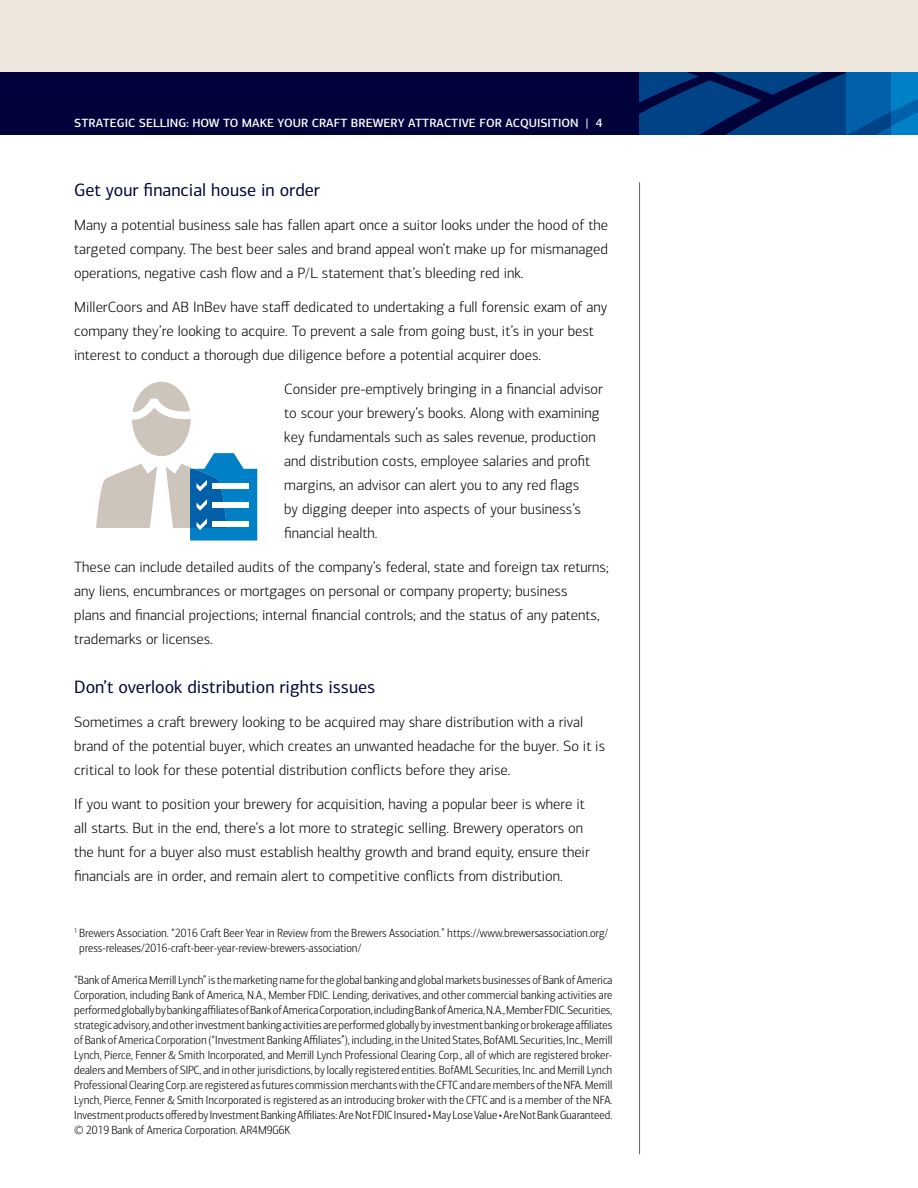
<style>
.page{position:relative;width:918px;height:1188px;background:#fff}
.page>*{position:absolute;margin:0;border:0;box-sizing:border-box;transform-origin:0 0}
.PAGE_Subhead{font:18px "Connections";color:#000239}
.PAGE_Body_Copy{font:300 15px/24px "Connections";color:#000}
.Footnotes{font:300 12px/15px "Connections Cond";color:#000}
.t1{font:500 12px "Connections";color:#fff}
</style>
<div class="page">
<div style="left:0;top:0;width:918px;height:135px;background:#ede7dd"></div>
<div style="left:0;top:72px;width:918px;height:63px;background:#000239"></div>
<svg style="left:639px;top:72px;width:279px;height:63px"></svg>
<hr style="left:639px;top:182px;width:1px;height:972px;background:#626466">
<svg style="left:96px;top:382px;width:161px;height:159px"></svg>
<p class="t1" style="left:74px;top:115px;width:530px">STRATEGIC SELLING: HOW TO MAKE YOUR CRAFT BREWERY ATTRACTIVE FOR ACQUISITION | 4</p>
<p class="PAGE_Subhead" style="left:74px;top:179px;width:247px">Get your financial house in order</p>
<p class="PAGE_Body_Copy" style="left:74px;top:213px;width:535px;text-align:justify">Many a potential business sale has fallen apart once a suitor looks under the hood of the targeted company. The best beer sales and brand appeal won’t make up for mismanaged operations, negative cash flow and a P/L statement that’s bleeding red ink.</p>
<p class="PAGE_Body_Copy" style="left:74px;top:295px;width:535px">MillerCoors and AB InBev have staff dedicated to undertaking a full forensic exam of any company they’re looking to acquire. To prevent a sale from going bust, it’s in your best interest to conduct a thorough due diligence before a potential acquirer does.</p>
<p class="PAGE_Body_Copy" style="left:284px;top:377px;width:320px">Consider pre-emptively bringing in a financial advisor to scour your brewery’s books. Along with examining key fundamentals such as sales revenue, production and distribution costs, employee salaries and profit margins, an advisor can alert you to any red flags<br>by digging deeper into aspects of your business’s financial health.</p>
<p class="PAGE_Body_Copy" style="left:74px;top:555px;width:536px">These can include detailed audits of the company’s federal, state and foreign tax returns; any liens, encumbrances or mortgages on personal or company property; business<br>plans and financial projections; internal financial controls; and the status of any patents, trademarks or licenses.</p>
<p class="PAGE_Subhead" style="left:74px;top:676px;width:302px">Don’t overlook distribution rights issues</p>
<p class="PAGE_Body_Copy" style="left:74px;top:710px;width:532px">Sometimes a craft brewery looking to be acquired may share distribution with a rival brand of the potential buyer, which creates an unwanted headache for the buyer. So it is critical to look for these potential distribution conflicts before they arise.</p>
<p class="PAGE_Body_Copy" style="left:74px;top:792px;width:517px">If you want to position your brewery for acquisition, having a popular beer is where it all starts. But in the end, there’s a lot more to strategic selling. Brewery operators on the hunt for a buyer also must establish healthy growth and brand equity, ensure their financials are in order, and remain alert to competitive conflicts from distribution.</p>
<p class="Footnotes" style="left:79px;top:926px;width:530px;text-indent:-5px"><sup>1</sup> Brewers Association. “2016 Craft Beer Year in Review from the Brewers Association.” https://www.brewersassociation.org/ press-releases/2016-craft-beer-year-review-brewers-association/</p>
<p class="Footnotes" style="left:74px;top:973px;width:540px;text-align:justify">“Bank of America Merrill Lynch” is the marketing name for the global banking and global markets businesses of Bank of America Corporation, including Bank of America, N.A., Member FDIC. Lending, derivatives, and other commercial banking activities are performed globally by banking affiliates of Bank of America Corporation, including Bank of America, N.A., Member FDIC. Securities, strategic advisory, and other investment banking activities are performed globally by investment banking or brokerage affiliates of Bank of America Corporation (“Investment Banking Affiliates”), including, in the United States, BofAML Securities, Inc., Merrill Lynch, Pierce, Fenner &amp; Smith Incorporated, and Merrill Lynch Professional Clearing Corp., all of which are registered broker&shy;dealers and Members of SIPC, and in other jurisdictions, by locally registered entities. BofAML Securities, Inc. and Merrill Lynch Professional Clearing Corp. are registered as futures commission merchants with the CFTC and are members of the NFA. Merrill Lynch, Pierce, Fenner &amp; Smith Incorporated is registered as an introducing broker with the CFTC and is a member of the NFA.<br>Investment products offered by Investment Banking Affiliates: Are Not FDIC Insured • May Lose Value • Are Not Bank Guaranteed. © 2019 Bank of America Corporation. AR4M9G6K</p>
</div>
